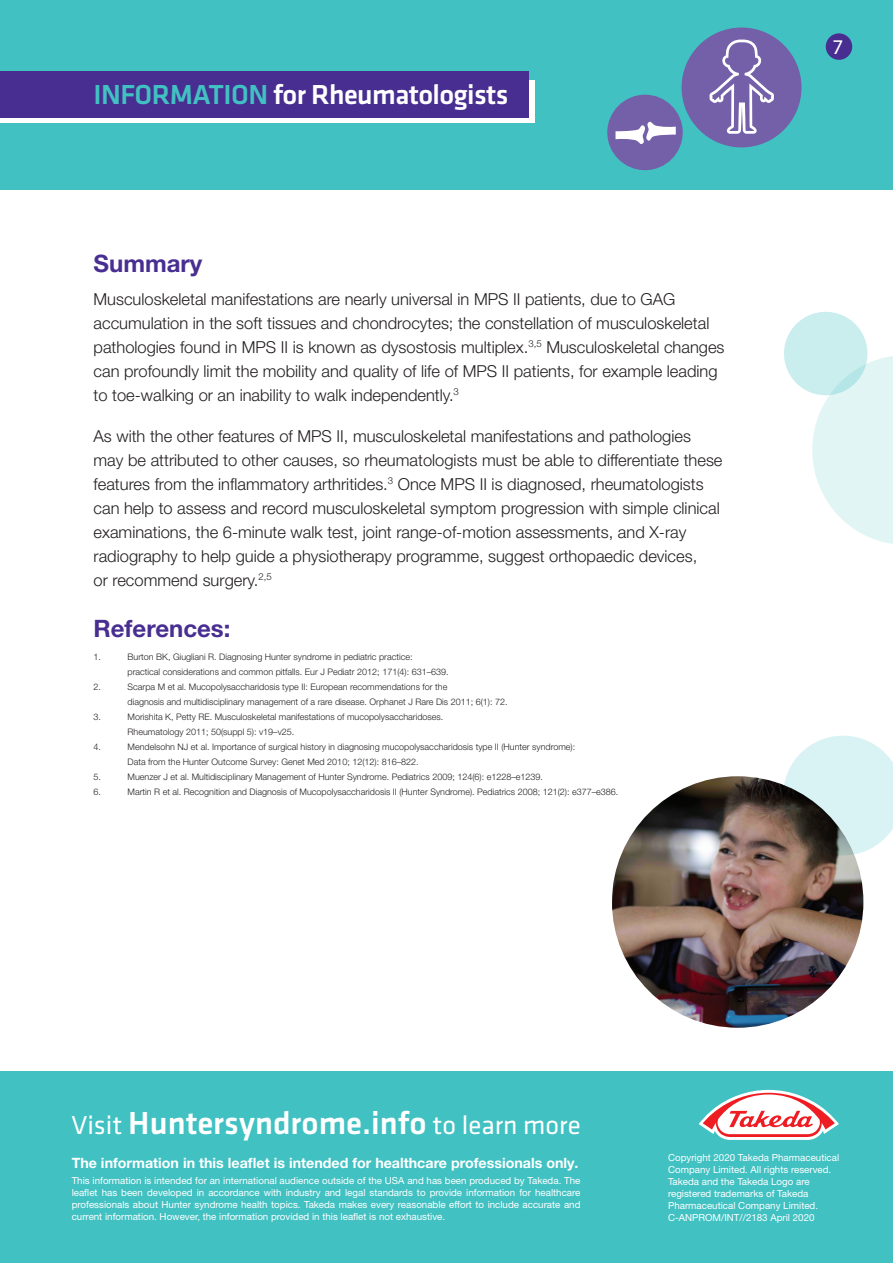
<style>
.page{position:relative;width:893px;height:1263px;background:#fff}
.page>*{position:absolute;margin:0;border:0;box-sizing:border-box;transform-origin:0 0}
.t1{font:500 33px "Klavika";color:#fff}
.t2{font:500 28.5px "Klavika";letter-spacing:-.02em;color:#fff}
.heading{font:700 24px "Helvetica Neue LT Pro";color:#482e91}
.t3{font:21px "Myriad Pro";color:#fff}
.Body_Copy{font:300 16.5px/24px "Helvetica Neue LT Pro";color:#231f20}
.t4{font:700 14.25px "Helvetica Neue LT Pro";color:#fff}
.t5{font:9.75px/12px "Helvetica Neue LT Pro";color:#fff;text-align:justify}
.references{font:300 9px/15px "Helvetica Neue LT Pro";color:#231f20}
.s1{color:#41c1c2}
.s2{font-weight:400;font-size:27px}
</style>
<div class="page">
<div style="left:0;top:0;width:893px;height:190px;background:#41c1c2"></div>
<div style="left:826px;top:33px;width:26px;height:27px;background:#482e91;border-radius:50%"></div>
<div style="left:0;top:1071px;width:893px;height:192px;background:#41c1c2"></div>
<svg style="left:0;top:80px;width:535px;height:43px;background:#e1dced"></svg>
<div style="left:0;top:71px;width:528px;height:46px;background:#482e91"></div>
<div style="left:682px;top:28px;width:119px;height:119px;background:#7460a8;border-radius:50%"></div>
<div style="left:607px;top:95px;width:76px;height:75px;background:#7460a8;border-radius:50%"></div>
<svg style="left:615px;top:121px;width:61px;height:23px"></svg>
<svg style="left:709px;top:40px;width:65px;height:94px"></svg>
<div style="left:784px;top:312px;width:83px;height:83px;background:#caedee;border-radius:50%"></div>
<svg style="left:812px;top:355px;width:81px;height:189px"></svg>
<img style="left:612px;top:776px;width:251px;height:252px;border-radius:126px">
<svg style="left:783px;top:736px;width:110px;height:119px;background:#b8c6c4"></svg>
<svg style="left:699px;top:1090px;width:140px;height:50px"></svg>
<p class="t2" style="left:94px;top:79px;width:416px"><span class="s1">INFORMATION</span> for Rheumatologists</p>
<p class="heading" style="left:94px;top:249px;width:110px">Summary</p>
<p class="Body_Copy" style="left:94px;top:287px;width:632px">Musculoskeletal manifestations are nearly universal in MPS II patients, due to GAG accumulation in the soft tissues and chondrocytes; the constellation of musculoskeletal pathologies found in MPS II is known as dysostosis multiplex.<sup>3,5</sup> Musculoskeletal changes can profoundly limit the mobility and quality of life of MPS II patients, for example leading to toe-walking or an inability to walk independently.<sup>3</sup></p>
<p class="Body_Copy" style="left:94px;top:424px;width:630px">As with the other features of MPS II, musculoskeletal manifestations and pathologies may be attributed to other causes, so rheumatologists must be able to differentiate these features from the inflammatory arthritides.<sup>3</sup> Once MPS II is diagnosed, rheumatologists can help to assess and record musculoskeletal symptom progression with simple clinical examinations, the 6-minute walk test, joint range-of-motion assessments, and X-ray radiography to help guide a physiotherapy programme, suggest orthopaedic devices,<br>or recommend surgery.<sup>2,5</sup></p>
<p class="heading" style="left:94px;top:613px;width:138px">References:</p>
<p class="references" style="left:94px;top:649px;width:9px">1.</p>
<p class="references" style="left:128px;top:649px;width:323px">Burton BK, Giugliani R. Diagnosing Hunter syndrome in pediatric practice:<br>practical considerations and common pitfalls. Eur J Pediatr 2012; 171(4): 631–639.</p>
<p class="references" style="left:94px;top:679px;width:9px">2.</p>
<p class="references" style="left:128px;top:679px;width:321px">Scarpa M et al. Mucopolysaccharidosis type II: European recommendations for the</p>
<p class="references" style="left:128px;top:694px;width:381px">diagnosis and multidisciplinary management of a rare disease. Orphanet J Rare Dis 2011; 6(1): 72.</p>
<p class="references" style="left:94px;top:709px;width:9px">3.</p>
<p class="references" style="left:128px;top:709px;width:317px">Morishita K, Petty RE. Musculoskeletal manifestations of mucopolysaccharidoses.</p>
<p class="references" style="left:128px;top:724px;width:168px">Rheumatology 2011; 50(suppl 5): v19–v25.</p>
<p class="references" style="left:94px;top:739px;width:9px">4.</p>
<p class="references" style="left:128px;top:739px;width:449px">Mendelsohn NJ et al. Importance of surgical history in diagnosing mucopolysaccharidosis type II (Hunter syndrome):</p>
<p class="references" style="left:128px;top:754px;width:293px">Data from the Hunter Outcome Survey: Genet Med 2010; 12(12): 816–822.</p>
<p class="references" style="left:94px;top:769px;width:9px">5.</p>
<p class="references" style="left:128px;top:769px;width:417px">Muenzer J et al. Multidisciplinary Management of Hunter Syndrome. Pediatrics 2009; 124(6): e1228–e1239.</p>
<p class="references" style="left:94px;top:784px;width:9px">6.</p>
<p class="references" style="left:128px;top:784px;width:492px">Martin R et al. Recognition and Diagnosis of Mucopolysaccharidosis II (Hunter Syndrome). Pediatrics 2008; 121(2): e377–e386.</p>
<p class="t3" style="left:832px;top:34px;width:12px">7</p>
<p class="t1" style="left:71px;top:1105px;width:511px"><span class="s2">Visit</span> Huntersyndrome.info <span class="s2">to learn more</span></p>
<p class="t4" style="left:72px;top:1154px;width:508px">The information in this leaflet is intended for healthcare professionals only.</p>
<p class="t5" style="left:72px;top:1175px;width:510px">This information is intended for an international audience outside of the USA and has been produced by Takeda. The leaflet has been developed in accordance with industry and legal standards to provide information for healthcare professionals about Hunter syndrome health topics. Takeda makes every reasonable effort to include accurate and current information. However, the information provided in this leaflet is not exhaustive.</p>
<p class="t5" style="left:668px;top:1151px;width:173px;text-align:left">Copyright 2020 Takeda Pharmaceutical Company Limited. All rights reserved.<br>Takeda and the Takeda Logo are registered trademarks of Takeda Pharmaceutical Company Limited.<br>C-ANPROM/INT//2183 April 2020</p>
</div>
